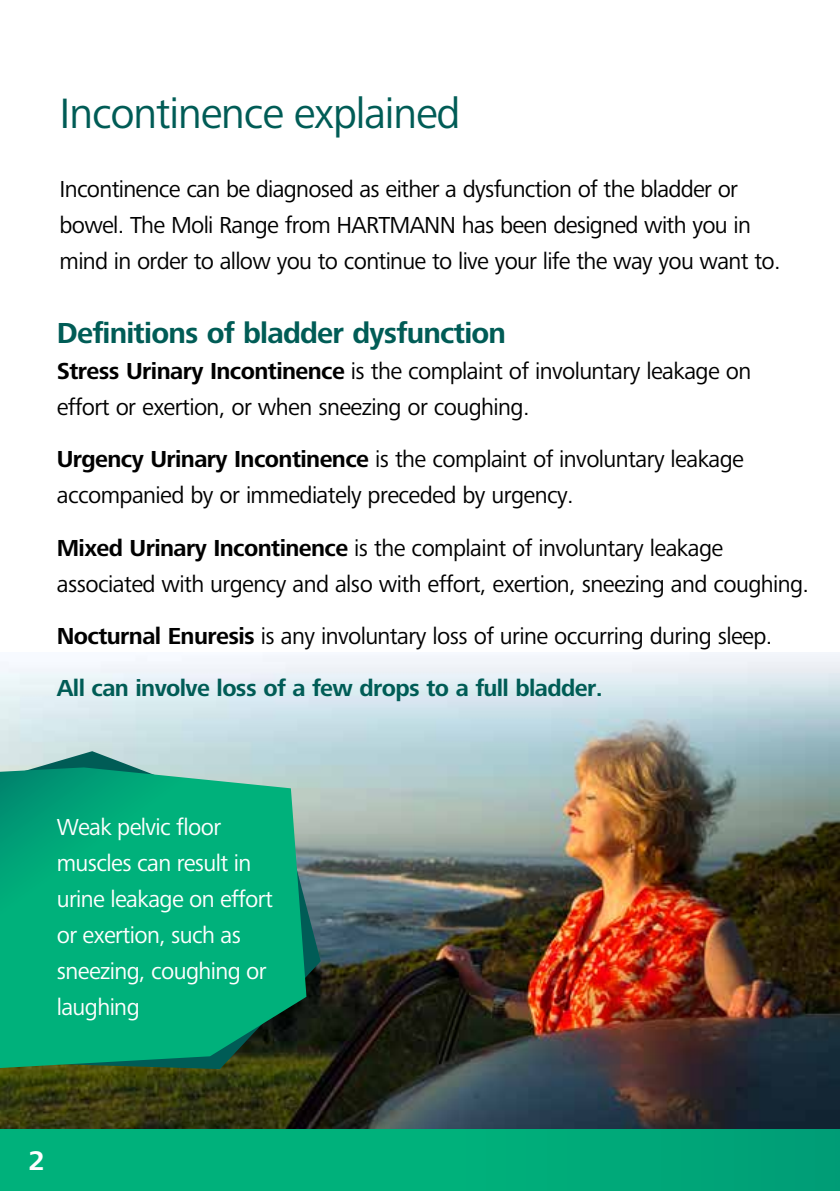
<style>
.page{position:relative;width:840px;height:1191px;background:#fff}
.page>*{position:absolute;margin:0;border:0;box-sizing:border-box;transform-origin:0 0}
.t1{font:44px "Frutiger Next Pro";letter-spacing:-.025em;color:#005c56}
.t2{font:700 30px "Frutiger Next Pro";letter-spacing:-.025em;color:#005c56}
.t3{font:700 28px "Frutiger Next Pro";color:#fff}
.t4{font:24px/36px "Frutiger Next Pro";letter-spacing:-.025em;color:#000}
.t5{font:24px/36px "Frutiger Next Pro";letter-spacing:-.025em;color:#fff}
.s1{font-weight:700}
.s2{font-weight:700;color:#005c56}
</style>
<div class="page">
<img style="left:0;top:652px;width:839px;height:477px">
<svg style="left:0;top:751px;width:320px;height:318px"></svg>
<svg style="left:0;top:767px;width:306px;height:301px"></svg>
<div style="left:0;top:1129px;width:839px;height:62px;background:linear-gradient(to right,#00b67c,#00a378)"></div>
<h1 class="t1" style="left:60px;top:88px;width:402px">Incontinence explained</h1>
<p class="t4" style="left:60px;top:171px;width:722px">Incontinence can be diagnosed as either a dysfunction of the bladder or bowel. The Moli Range from HARTMANN has been designed with you in mind in order to allow you to continue to live your life the way you want to.</p>
<p class="t2" style="left:57px;top:316px;width:450px">Definitions of bladder dysfunction</p>
<p class="t4" style="left:57px;top:353px;width:695px"><span class="s1">Stress Urinary Incontinence</span> is the complaint of involuntary leakage on effort or exertion, or when sneezing or coughing.</p>
<p class="t4" style="left:57px;top:441px;width:688px"><span class="s1">Urgency Urinary Incontinence</span> is the complaint of involuntary leakage accompanied by or immediately preceded by urgency.</p>
<p class="t4" style="left:57px;top:529px;width:753px"><span class="s1">Mixed Urinary Incontinence</span> is the complaint of involuntary leakage associated with urgency and also with effort, exertion, sneezing and coughing.</p>
<p class="t4" style="left:57px;top:609px;width:716px;line-height:52px"><span class="s1">Nocturnal Enuresis</span> is any involuntary loss of urine occurring during sleep.<br><span class="s2">All can involve loss of a few drops to a full bladder.</span></p>
<p class="t5" style="left:57px;top:808px;width:218px">Weak pelvic floor muscles can result in urine leakage on effort or exertion, such as sneezing, coughing or laughing</p>
<p class="t3" style="left:28px;top:1144px;width:18px">2</p>
</div>
